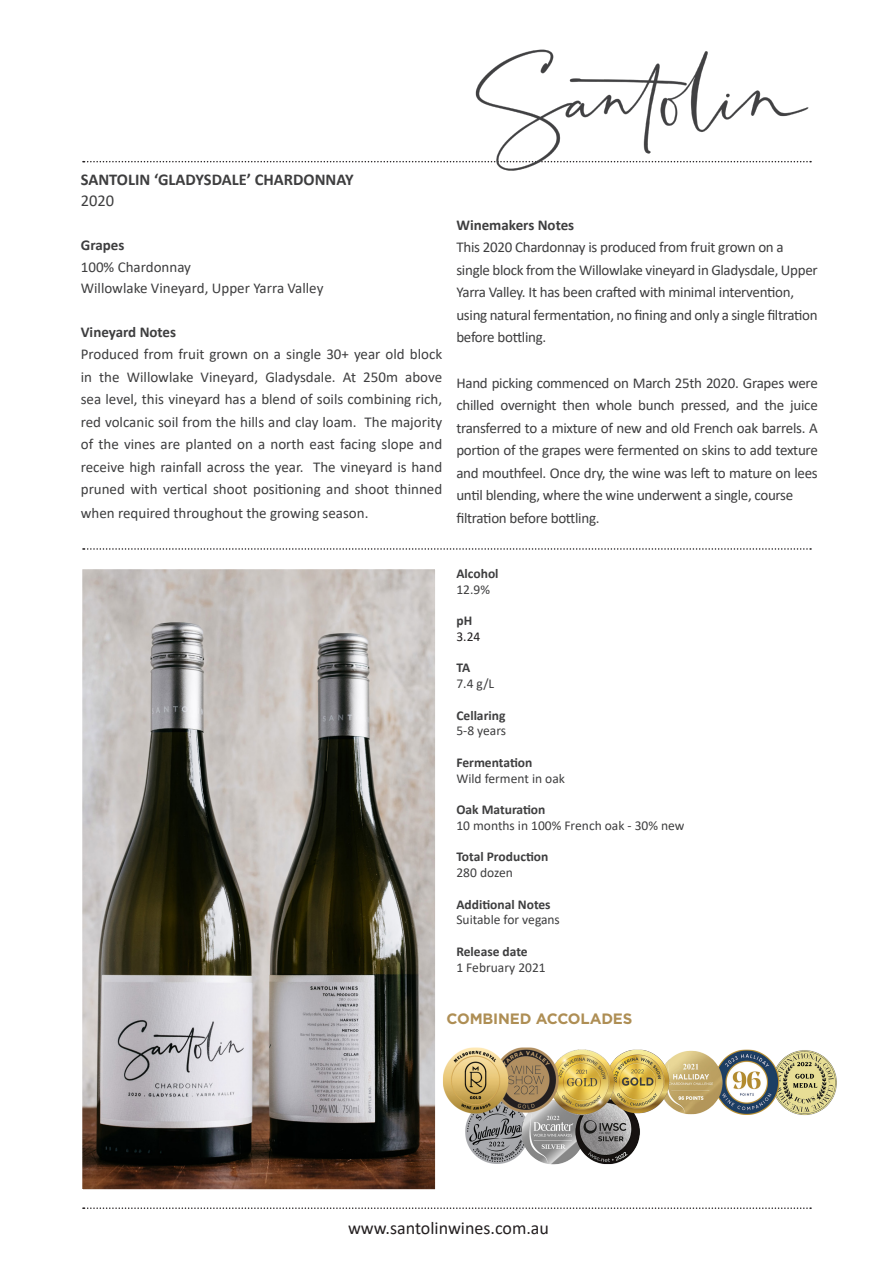
<style>
.page{position:relative;width:893px;height:1263px;background:#fff}
.page>*{position:absolute;margin:0;border:0;box-sizing:border-box;transform-origin:0 0}
.t1{font:18px "Calibri";color:#231f20}
.t2{font:700 16.5px "Calibri";color:#3e3e3f}
.t3{font:16.5px "Calibri";color:#3e3e3f}
.t4{font:15px/22.6px "Calibri";letter-spacing:-.02em;color:#3e3e3f;text-align:justify}
.t5{font:15px "Calibri";color:#3e3e3f}
.t6{font:700 15px "Calibri";color:#3e3e3f}
.t7{font:700 15px "Gotham";letter-spacing:-.01em;color:#ae8e54}
.t8{font:13.5px "Calibri";color:#3e3e3f}
.t9{font:700 13.5px "Calibri";color:#3e3e3f}
.t10{font:13.5px "Calibri";color:#231f20}
</style>
<div class="page">
<svg style="left:83px;top:161px;width:728px;height:1px"></svg>
<svg style="left:83px;top:548px;width:728px;height:2px"></svg>
<svg style="left:83px;top:1207px;width:728px;height:2px"></svg>
<img style="left:472px;top:49px;width:338px;height:122px">
<img style="left:84px;top:571px;width:350px;height:617px">
<div style="left:81px;top:568px;width:356px;height:623px;border:2px solid #fff"></div>
<img style="left:443px;top:1047px;width:394px;height:118px">
<p class="t2" style="left:81px;top:167px;width:274px">SANTOLIN ‘GLADYSDALE’ CHARDONNAY</p>
<p class="t3" style="left:81px;top:189px;width:35px">2020</p>
<p class="t6" style="left:81px;top:234px;width:45px">Grapes</p>
<p class="t5" style="left:81px;top:256px;width:112px">100% Chardonnay</p>
<p class="t5" style="left:81px;top:278px;width:244px">Willowlake Vineyard, Upper Yarra Valley</p>
<p class="t6" style="left:81px;top:321px;width:97px">Vineyard Notes</p>
<p class="t4" style="left:81px;top:343px;width:363px">Produced from fruit grown on a single 30+ year old block in the Willowlake Vineyard, Gladysdale. At 250m above sea level, this vineyard has a blend of soils combining rich, red volcanic soil from the hills and clay loam. The majority of the vines are planted on a north east facing slope and receive high rainfall across the year. The vineyard is hand pruned with vertical shoot positioning and shoot thinned when required throughout the growing season.</p>
<p class="t6" style="left:456px;top:214px;width:119px">Winemakers Notes</p>
<p class="t4" style="left:456px;top:236px;width:329px">This 2020 Chardonnay is produced from fruit grown on a</p>
<p class="t4" style="left:456px;top:258px;width:363px">single block from the Willowlake vineyard in Gladysdale, Upper<br>Yarra Valley. It has been crafted with minimal intervention,</p>
<p class="t4" style="left:456px;top:303px;width:363px">using natural fermentation, no fining and only a single filtration before bottling.</p>
<p class="t4" style="left:456px;top:371px;width:363px">Hand picking commenced on March 25th 2020. Grapes were chilled overnight then whole bunch pressed, and the juice transferred to a mixture of new and old French oak barrels. A portion of the grapes were fermented on skins to add texture and mouthfeel. Once dry, the wine was left to mature on lees until blending, where the wine underwent a single, course</p>
<p class="t4" style="left:456px;top:506px;width:145px">filtration before bottling.</p>
<p class="t9" style="left:456px;top:564px;width:44px">Alcohol</p>
<p class="t8" style="left:456px;top:580px;width:35px">12.9%</p>
<p class="t9" style="left:456px;top:611px;width:17px">pH</p>
<p class="t10" style="left:456px;top:627px;width:25px">3.24</p>
<p class="t9" style="left:456px;top:658px;width:15px">TA</p>
<p class="t8" style="left:456px;top:674px;width:39px">7.4 g/L</p>
<p class="t9" style="left:456px;top:705px;width:51px">Cellaring</p>
<p class="t8" style="left:456px;top:721px;width:51px">5-8 years</p>
<p class="t9" style="left:456px;top:753px;width:77px">Fermentation</p>
<p class="t8" style="left:456px;top:769px;width:110px">Wild ferment in oak</p>
<p class="t9" style="left:456px;top:800px;width:91px">Oak Maturation</p>
<p class="t8" style="left:456px;top:816px;width:230px">10 months in 100% French oak - 30% new</p>
<p class="t9" style="left:456px;top:847px;width:93px">Total Production</p>
<p class="t8" style="left:456px;top:863px;width:58px">280 dozen</p>
<p class="t9" style="left:456px;top:894px;width:96px">Additional Notes</p>
<p class="t8" style="left:456px;top:910px;width:105px">Suitable for vegans</p>
<p class="t9" style="left:456px;top:942px;width:73px">Release date</p>
<p class="t8" style="left:456px;top:958px;width:91px">1 February 2021</p>
<p class="t7" style="left:446px;top:1009px;width:187px">COMBINED ACCOLADES</p>
<p class="t1" style="left:348px;top:1215px;width:202px">www.santolinwines.com.au</p>
</div>
